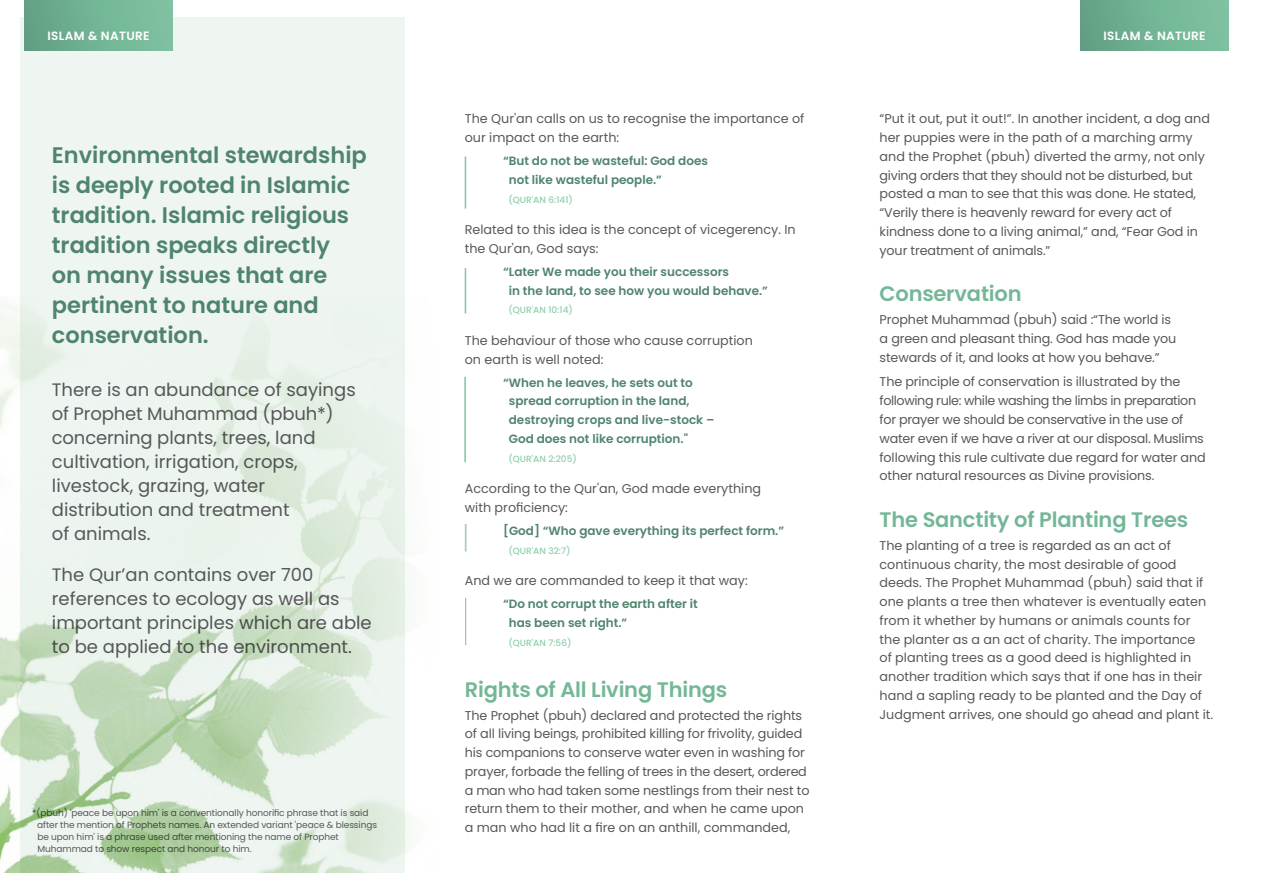
<style>
.page{position:relative;width:1263px;height:893px;background:#fff}
.page>*{position:absolute;margin:0;border:0;box-sizing:border-box;transform-origin:0 0}
.t1{font:600 22.5px/30px "Poppins";color:#4f846d}
.t2{font:600 21px "Poppins";letter-spacing:-.01em;color:#74b797}
.t3{font:18px/24px "Poppins";color:#58585b}
.t4{font:12.75px/18.8px "Poppins";color:#58585b}
.t5{font:600 12px/18.8px "Poppins";color:#4f846d}
.t6{font:600 12px "Poppins";letter-spacing:.03em;color:#fff}
.t7{font:9px/12px "Poppins";letter-spacing:-.01em;color:#58585b}
.t8{font:500 9px "Poppins";color:#8ecfac}
</style>
<div class="page">
<div style="left:20px;top:17px;width:385px;height:856px;background:#eff6f1"></div>
<img style="left:0;top:296px;width:467px;height:577px">
<div style="left:24px;top:0;width:148px;height:51px;background:linear-gradient(to right,#63a185,#80c4a2)"></div>
<div style="left:1080px;top:0;width:148px;height:51px;background:linear-gradient(to right,#63a185,#80c4a2)"></div>
<p class="t6" style="left:47px;top:29px;width:104px">ISLAM &amp; NATURE</p>
<p class="t6" style="left:1103px;top:29px;width:104px">ISLAM &amp; NATURE</p>
<h1 class="t1" style="left:52px;top:141px;width:316px">Environmental stewardship is deeply rooted in Islamic tradition. Islamic religious tradition speaks directly<br>on many issues that are pertinent to nature and conservation.</h1>
<h3 class="t3" style="left:52px;top:377px;width:305px">There is an abundance of sayings of Prophet Muhammad (pbuh*) concerning plants, trees, land cultivation, irrigation, crops, livestock, grazing, water distribution and treatment<br>of animals.</h3>
<h3 class="t3" style="left:52px;top:562px;width:321px">The Qur’an contains over 700 references to ecology as well as important principles which are able to be applied to the environment.</h3>
<p class="t7" style="left:37px;top:807px;width:341px;text-indent:-5px">*(pbuh) 'peace be upon him' is a conventionally honorific phrase that is said after the mention of Prophets names. An extended variant 'peace &amp; blessings be upon him' is a phrase used after mentioning the name of Prophet Muhammad to show respect and honour to him.</p>
<p class="t4" style="left:465px;top:110px;width:341px">The Qur'an calls on us to recognise the importance of our impact on the earth:</p>
<p class="t5" style="left:509px;top:152px;width:201px;text-indent:-6px">“But do not be wasteful: God does not like wasteful people.”</p>
<p class="t8" style="left:508px;top:194px;width:66px">(QUR'AN 6:141)</p>
<p class="t4" style="left:465px;top:220px;width:332px">Related to this idea is the concept of vicegerency. In the Qur'an, God says:</p>
<p class="t5" style="left:509px;top:262px;width:261px;text-indent:-6px">“Later We made you their successors<br>in the land, to see how you would behave.”</p>
<p class="t8" style="left:508px;top:305px;width:66px">(QUR'AN 10:14)</p>
<p class="t4" style="left:465px;top:331px;width:290px">The behaviour of those who cause corruption on earth is well noted:</p>
<p class="t5" style="left:509px;top:373px;width:207px;text-indent:-6px">“When he leaves, he sets out to spread corruption in the land, destroying crops and live-stock –<br>God does not like corruption."</p>
<p class="t8" style="left:508px;top:453px;width:70px">(QUR'AN 2:205)</p>
<p class="t4" style="left:465px;top:479px;width:298px">According to the Qur'an, God made everything with proficiency:</p>
<p class="t5" style="left:503px;top:521px;width:283px">[God] “Who gave everything its perfect form.”</p>
<p class="t8" style="left:508px;top:545px;width:64px">(QUR'AN 32:7)</p>
<p class="t4" style="left:465px;top:571px;width:284px">And we are commanded to keep it that way:</p>
<p class="t5" style="left:509px;top:595px;width:191px;text-indent:-6px">“Do not corrupt the earth after it has been set right.”</p>
<p class="t8" style="left:508px;top:637px;width:65px">(QUR'AN 7:56)</p>
<h2 class="t2" style="left:465px;top:677px;width:264px">Rights of All Living Things</h2>
<p class="t4" style="left:465px;top:706px;width:346px">The Prophet (pbuh) declared and protected the rights of all living beings, prohibited killing for frivolity, guided his companions to conserve water even in washing for prayer, forbade the felling of trees in the desert, ordered a man who had taken some nestlings from their nest to return them to their mother, and when he came upon a man who had lit a fire on an anthill, commanded,</p>
<p class="t4" style="left:879px;top:110px;width:332px">“Put it out, put it out!”. In another incident, a dog and her puppies were in the path of a marching army and the Prophet (pbuh) diverted the army, not only giving orders that they should not be disturbed, but posted a man to see that this was done. He stated, “Verily there is heavenly reward for every act of kindness done to a living animal,” and, “Fear God in your treatment of animals.”</p>
<h2 class="t2" style="left:879px;top:282px;width:144px">Conservation</h2>
<p class="t4" style="left:879px;top:310px;width:298px">Prophet Muhammad (pbuh) said :“The world is a green and pleasant thing. God has made you stewards of it, and looks at how you behave.”</p>
<p class="t4" style="left:879px;top:373px;width:328px">The principle of conservation is illustrated by the following rule: while washing the limbs in preparation for prayer we should be conservative in the use of water even if we have a river at our disposal. Muslims following this rule cultivate due regard for water and other natural resources as Divine provisions.</p>
<h2 class="t2" style="left:879px;top:507px;width:310px">The Sanctity of Planting Trees</h2>
<p class="t4" style="left:879px;top:536px;width:335px">The planting of a tree is regarded as an act of continuous charity, the most desirable of good deeds. The Prophet Muhammad (pbuh) said that if one plants a tree then whatever is eventually eaten from it whether by humans or animals counts for the planter as a an act of charity. The importance<br>of planting trees as a good deed is highlighted in another tradition which says that if one has in their hand a sapling ready to be planted and the Day of Judgment arrives, one should go ahead and plant it.</p>
</div>
